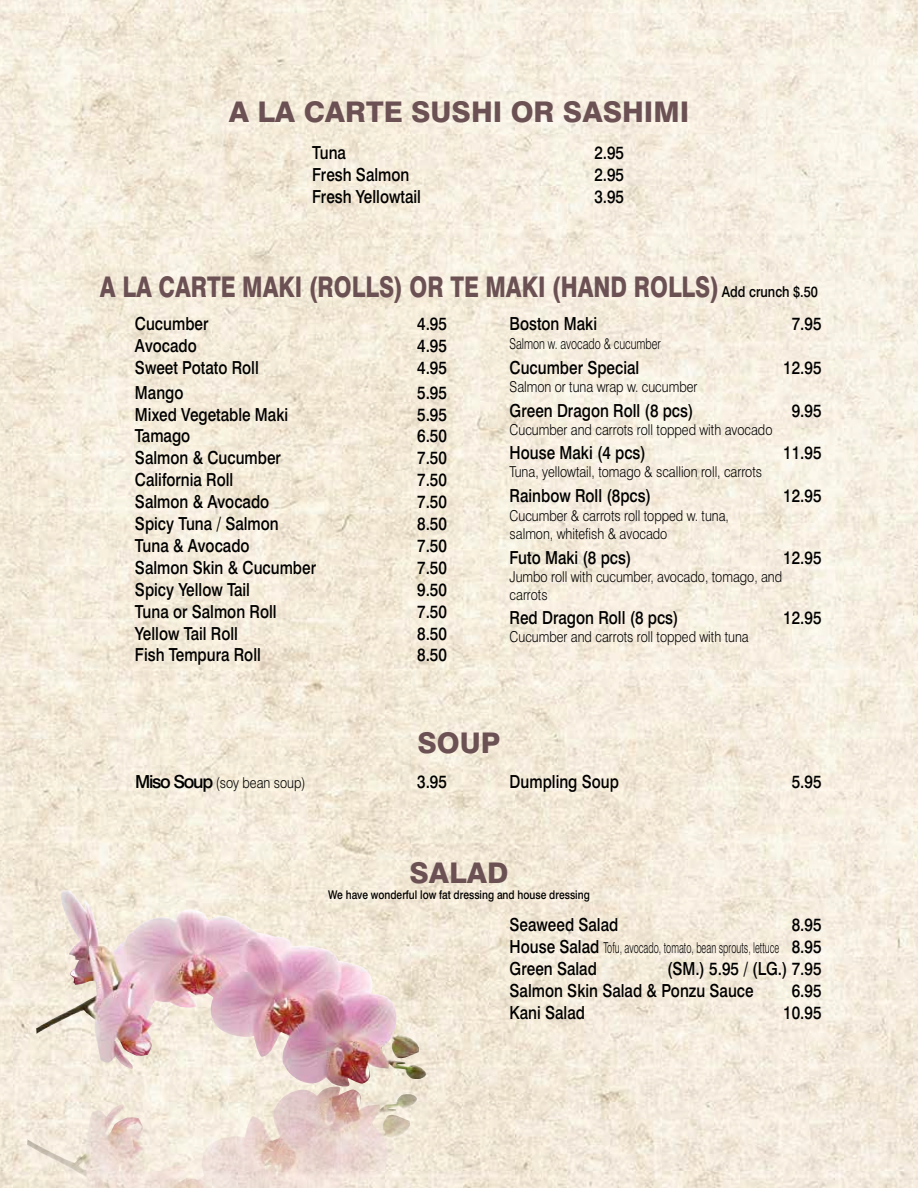
<style>
.page{position:relative;width:918px;height:1188px;background:#fff}
.page>*{position:absolute;margin:0;border:0;box-sizing:border-box;transform-origin:0 0}
.t1{font:800 28.5px "Swiss 721 BT";color:#6c5154;scale:.78 1}
.t2{font:800 28.5px "Swiss 721 BT";color:#6c5154}
.t3{font:500 18px/21.9px "Swiss 721 BT";color:#000;scale:.85 1}
.t4{font:300 15px/17.4px "Swiss 721 BT";color:#000;scale:.85 1}
.t5{font:300 15px "Swiss 721 BT";color:#000;scale:.61 1}
.t6{font:300 15px "Swiss 721 BT";color:#000;scale:.72 1}
.t7{font:500 12px "Swiss 721 BT";color:#000;scale:.85 1}
.s1{font-weight:500;font-size:15px;color:#000}
.s2{font-weight:500;font-size:18px}
</style>
<div class="page">
<img style="left:0;top:0;width:918px;height:1188px">
<img style="left:36px;top:890px;width:391px;height:197px">
<img style="left:27px;top:1087px;width:391px;height:101px">
<h1 class="t2" style="left:229px;top:94px;width:462px">A LA CARTE SUSHI OR SASHIMI</h1>
<p class="t3" style="left:312px;top:141px;width:41px">Tuna</p>
<p class="t3" style="left:594px;top:141px;width:37px">2.95</p>
<p class="t3" style="left:312px;top:163px;width:116px">Fresh Salmon</p>
<p class="t3" style="left:594px;top:163px;width:37px">2.95</p>
<p class="t3" style="left:312px;top:185px;width:129px">Fresh Yellowtail</p>
<p class="t3" style="left:594px;top:185px;width:37px">3.95</p>
<h1 class="t1" style="left:100px;top:270px;width:922px">A LA CARTE MAKI (ROLLS) OR TE MAKI (HAND ROLLS) <span class="s1">Add crunch $.50</span></h1>
<p class="t3" style="left:135px;top:312px;width:88px">Cucumber</p>
<p class="t3" style="left:417px;top:312px;width:37px">4.95</p>
<p class="t3" style="left:135px;top:334px;width:74px">Avocado</p>
<p class="t3" style="left:417px;top:334px;width:37px">4.95</p>
<p class="t3" style="left:135px;top:356px;width:147px">Sweet Potato Roll</p>
<p class="t3" style="left:417px;top:356px;width:37px">4.95</p>
<p class="t3" style="left:135px;top:381px;width:59px">Mango</p>
<p class="t3" style="left:417px;top:381px;width:37px">5.95</p>
<p class="t3" style="left:135px;top:403px;width:182px">Mixed Vegetable Maki</p>
<p class="t3" style="left:417px;top:403px;width:37px">5.95</p>
<p class="t3" style="left:135px;top:425px;width:67px">Tamago</p>
<p class="t3" style="left:417px;top:425px;width:37px">6.50</p>
<p class="t3" style="left:135px;top:447px;width:173px">Salmon &amp; Cucumber</p>
<p class="t3" style="left:417px;top:447px;width:37px">7.50</p>
<p class="t3" style="left:135px;top:469px;width:117px">California Roll</p>
<p class="t3" style="left:417px;top:469px;width:37px">7.50</p>
<p class="t3" style="left:135px;top:491px;width:160px">Salmon &amp; Avocado</p>
<p class="t3" style="left:417px;top:491px;width:37px">7.50</p>
<p class="t3" style="left:135px;top:513px;width:171px">Spicy Tuna / Salmon</p>
<p class="t3" style="left:417px;top:513px;width:37px">8.50</p>
<p class="t3" style="left:135px;top:534px;width:136px">Tuna &amp; Avocado</p>
<p class="t3" style="left:417px;top:534px;width:37px">7.50</p>
<p class="t3" style="left:135px;top:556px;width:215px">Salmon Skin &amp; Cucumber</p>
<p class="t3" style="left:417px;top:556px;width:37px">7.50</p>
<p class="t3" style="left:135px;top:578px;width:137px">Spicy Yellow Tail</p>
<p class="t3" style="left:417px;top:578px;width:37px">9.50</p>
<p class="t3" style="left:135px;top:600px;width:168px">Tuna or Salmon Roll</p>
<p class="t3" style="left:417px;top:600px;width:37px">7.50</p>
<p class="t3" style="left:135px;top:622px;width:123px">Yellow Tail Roll</p>
<p class="t3" style="left:417px;top:622px;width:37px">8.50</p>
<p class="t3" style="left:135px;top:644px;width:150px">Fish Tempura Roll</p>
<p class="t3" style="left:417px;top:644px;width:37px">8.50</p>
<p class="t3" style="left:510px;top:312px;width:104px">Boston Maki</p>
<p class="t3" style="left:792px;top:312px;width:37px">7.95</p>
<p class="t6" style="left:510px;top:334px;width:212px">Salmon w. avocado &amp; cucumber</p>
<p class="t3" style="left:510px;top:356px;width:154px">Cucumber Special</p>
<p class="t3" style="left:783px;top:356px;width:47px">12.95</p>
<p class="t4" style="left:510px;top:378px;width:222px">Salmon or tuna wrap w. cucumber</p>
<p class="t3" style="left:510px;top:399px;width:218px">Green Dragon Roll (8 pcs)</p>
<p class="t3" style="left:792px;top:399px;width:37px">9.95</p>
<p class="t4" style="left:510px;top:420px;width:311px">Cucumber and carrots roll topped with avocado</p>
<p class="t3" style="left:510px;top:442px;width:162px">House Maki (4 pcs)</p>
<p class="t3" style="left:783px;top:442px;width:47px">11.95</p>
<p class="t4" style="left:510px;top:463px;width:299px">Tuna, yellowtail, tomago &amp; scallion roll, carrots</p>
<p class="t3" style="left:510px;top:485px;width:168px">Rainbow Roll (8pcs)</p>
<p class="t3" style="left:783px;top:485px;width:47px">12.95</p>
<p class="t4" style="left:510px;top:507px;width:260px">Cucumber &amp; carrots roll topped w. tuna, salmon, whitefish &amp; avocado</p>
<p class="t3" style="left:510px;top:546px;width:145px">Futo Maki (8 pcs)</p>
<p class="t3" style="left:783px;top:546px;width:47px">12.95</p>
<p class="t4" style="left:510px;top:567px;width:322px;line-height:18px">Jumbo roll with cucumber, avocado, tomago, and carrots</p>
<p class="t3" style="left:510px;top:607px;width:200px">Red Dragon Roll (8 pcs)</p>
<p class="t3" style="left:783px;top:607px;width:47px">12.95</p>
<p class="t4" style="left:510px;top:628px;width:283px">Cucumber and carrots roll topped with tuna</p>
<h1 class="t2" style="left:418px;top:726px;width:84px">SOUP</h1>
<p class="t4" style="left:135px;top:773px;width:202px"><span class="s2">Miso Soup</span> (soy bean soup)</p>
<p class="t3" style="left:417px;top:770px;width:37px">3.95</p>
<p class="t3" style="left:510px;top:770px;width:130px">Dumpling Soup</p>
<p class="t3" style="left:792px;top:770px;width:37px">5.95</p>
<h1 class="t2" style="left:410px;top:855px;width:100px">SALAD</h1>
<p class="t7" style="left:328px;top:887px;width:309px">We have wonderful low fat dressing and house dressing</p>
<p class="t3" style="left:510px;top:914px;width:129px">Seaweed Salad</p>
<p class="t3" style="left:792px;top:914px;width:37px">8.95</p>
<p class="t5" style="left:510px;top:939px;width:513px"><span class="s2">House Salad</span> Tofu, avocado, tomato, bean sprouts, lettuce <span class="s2">8.95</span></p>
<p class="t3" style="left:510px;top:958px;width:104px">Green Salad</p>
<p class="t3" style="left:510px;top:958px;width:369px;text-indent:157px">(SM.) 5.95 / (LG.) 7.95<br>Salmon Skin Salad &amp; Ponzu Sauce</p>
<p class="t3" style="left:792px;top:980px;width:37px">6.95</p>
<p class="t3" style="left:510px;top:1002px;width:90px">Kani Salad</p>
<p class="t3" style="left:783px;top:1002px;width:47px">10.95</p>
</div>
